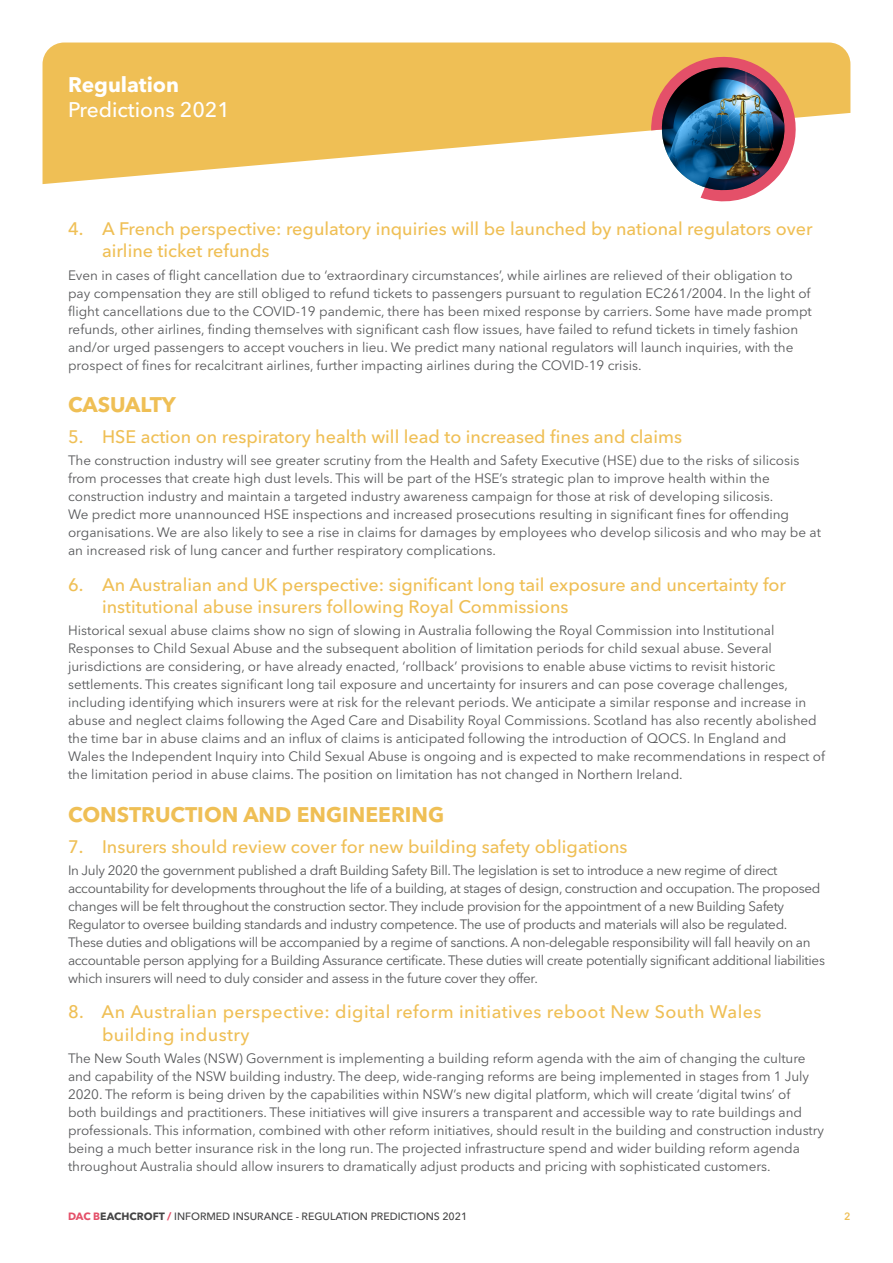
<style>
.page{position:relative;width:893px;height:1263px;background:#fff}
.page>*{position:absolute;margin:0;border:0;box-sizing:border-box;transform-origin:0 0}
.Individual_Predictio{font:700 21px "Avenir Next LT Pro";color:#efbf55}
.t1{font:500 21px "Avenir Next LT Pro";color:#fff}
.t2{font:700 21px "Avenir Next LT Pro";color:#fff}
.t3{font:500 18px/22.5px "Avenir Next LT Pro";color:#efbf55}
.t4{font:500 18px/22.5px "Avenir Next LT Pro";letter-spacing:.025em;color:#efbf55}
.Numbered_Predictions{font:13.5px/18px "Avenir Next LT Pro";color:#57585a}
.Numbered_Predictions-2{font:13.5px/18px "Avenir Next LT Pro";letter-spacing:-.025em;color:#57585a}
.t5{font:500 10.5px "Avenir Next LT Pro";color:#444445}
.t6{font:600 10.5px "Avenir Next LT Pro";color:#efbf55}
.s1{font-weight:700;color:#e45069}
.s2{font-weight:700}
</style>
<div class="page">
<svg style="left:43px;top:43px;width:807px;height:141px;fill:#efbf55"></svg>
<svg style="left:651px;top:47px;width:154px;height:155px"></svg>
<img style="left:655px;top:68px;width:134px;height:126px">
<h1 class="t2" style="left:68px;top:72px;width:113px">Regulation</h1>
<h1 class="t1" style="left:68px;top:97px;width:163px">Predictions 2021</h1>
<p class="t3" style="left:102px;top:217px;width:712px;text-indent:-34px">4. A French perspective: regulatory inquiries will be launched by national regulators over airline ticket refunds</p>
<p class="Numbered_Predictions" style="left:68px;top:266px;width:745px">Even in cases of flight cancellation due to ‘extraordinary circumstances’, while airlines are relieved of their obligation to pay compensation they are still obliged to refund tickets to passengers pursuant to regulation EC261/2004. In the light of flight cancellations due to the COVID-19 pandemic, there has been mixed response by carriers. Some have made prompt refunds, other airlines, finding themselves with significant cash flow issues, have failed to refund tickets in timely fashion and/or urged passengers to accept vouchers in lieu. We predict many national regulators will launch inquiries, with the prospect of fines for recalcitrant airlines, further impacting airlines during the COVID-19 crisis.</p>
<p class="Individual_Predictio" style="left:68px;top:392px;width:109px">CASUALTY</p>
<p class="t3" style="left:68px;top:425px;width:615px">5. HSE action on respiratory health will lead to increased fines and claims</p>
<p class="Numbered_Predictions" style="left:68px;top:452px;width:754px">The construction industry will see greater scrutiny from the Health and Safety Executive (HSE) due to the risks of silicosis from processes that create high dust levels. This will be part of the HSE’s strategic plan to improve health within the construction industry and maintain a targeted industry awareness campaign for those at risk of developing silicosis.<br>We predict more unannounced HSE inspections and increased prosecutions resulting in significant fines for offending organisations. We are also likely to see a rise in claims for damages by employees who develop silicosis and who may be at an increased risk of lung cancer and further respiratory complications.</p>
<p class="t3" style="left:102px;top:573px;width:686px;text-indent:-34px">6. An Australian and UK perspective: significant long tail exposure and uncertainty for institutional abuse insurers following Royal Commissions</p>
<p class="Numbered_Predictions" style="left:68px;top:622px;width:758px">Historical sexual abuse claims show no sign of slowing in Australia following the Royal Commission into Institutional Responses to Child Sexual Abuse and the subsequent abolition of limitation periods for child sexual abuse. Several jurisdictions are considering, or have already enacted, ‘rollback’ provisions to enable abuse victims to revisit historic settlements. This creates significant long tail exposure and uncertainty for insurers and can pose coverage challenges, including identifying which insurers were at risk for the relevant periods. We anticipate a similar response and increase in abuse and neglect claims following the Aged Care and Disability Royal Commissions. Scotland has also recently abolished the time bar in abuse claims and an influx of claims is anticipated following the introduction of QOCS. In England and Wales the Independent Inquiry into Child Sexual Abuse is ongoing and is expected to make recommendations in respect of the limitation period in abuse claims. The position on limitation has not changed in Northern Ireland.</p>
<p class="Individual_Predictio" style="left:68px;top:802px;width:378px">CONSTRUCTION AND ENGINEERING</p>
<p class="t3" style="left:68px;top:835px;width:561px">7. Insurers should review cover for new building safety obligations</p>
<p class="Numbered_Predictions-2" style="left:68px;top:861px;width:758px">In July 2020 the government published a draft Building Safety Bill. The legislation is set to introduce a new regime of direct accountability for developments throughout the life of a building, at stages of design, construction and occupation. The proposed changes will be felt throughout the construction sector. They include provision for the appointment of a new Building Safety Regulator to oversee building standards and industry competence. The use of products and materials will also be regulated.<br>These duties and obligations will be accompanied by a regime of sanctions. A non-delegable responsibility will fall heavily on an accountable person applying for a Building Assurance certificate. These duties will create potentially significant additional liabilities which insurers will need to duly consider and assess in the future cover they offer.</p>
<p class="t4" style="left:102px;top:1001px;width:661px;text-indent:-34px">8. An Australian perspective: digital reform initiatives reboot New South Wales building industry</p>
<p class="Numbered_Predictions" style="left:68px;top:1049px;width:758px">The New South Wales (NSW) Government is implementing a building reform agenda with the aim of changing the culture and capability of the NSW building industry. The deep, wide-ranging reforms are being implemented in stages from 1 July 2020. The reform is being driven by the capabilities within NSW’s new digital platform, which will create ‘digital twins’ of<br>both buildings and practitioners. These initiatives will give insurers a transparent and accessible way to rate buildings and professionals. This information, combined with other reform initiatives, should result in the building and construction industry being a much better insurance risk in the long run. The projected infrastructure spend and wider building reform agenda throughout Australia should allow insurers to dramatically adjust products and pricing with sophisticated customers.</p>
<p class="t5" style="left:68px;top:1210px;width:401px"><span class="s1">DAC B</span><span class="s2">EACHCROFT</span> <span class="s1">/</span> INFORMED INSURANCE - REGULATION PREDICTIONS 2021</p>
<p class="t6" style="left:844px;top:1210px;width:8px">2</p>
</div>
